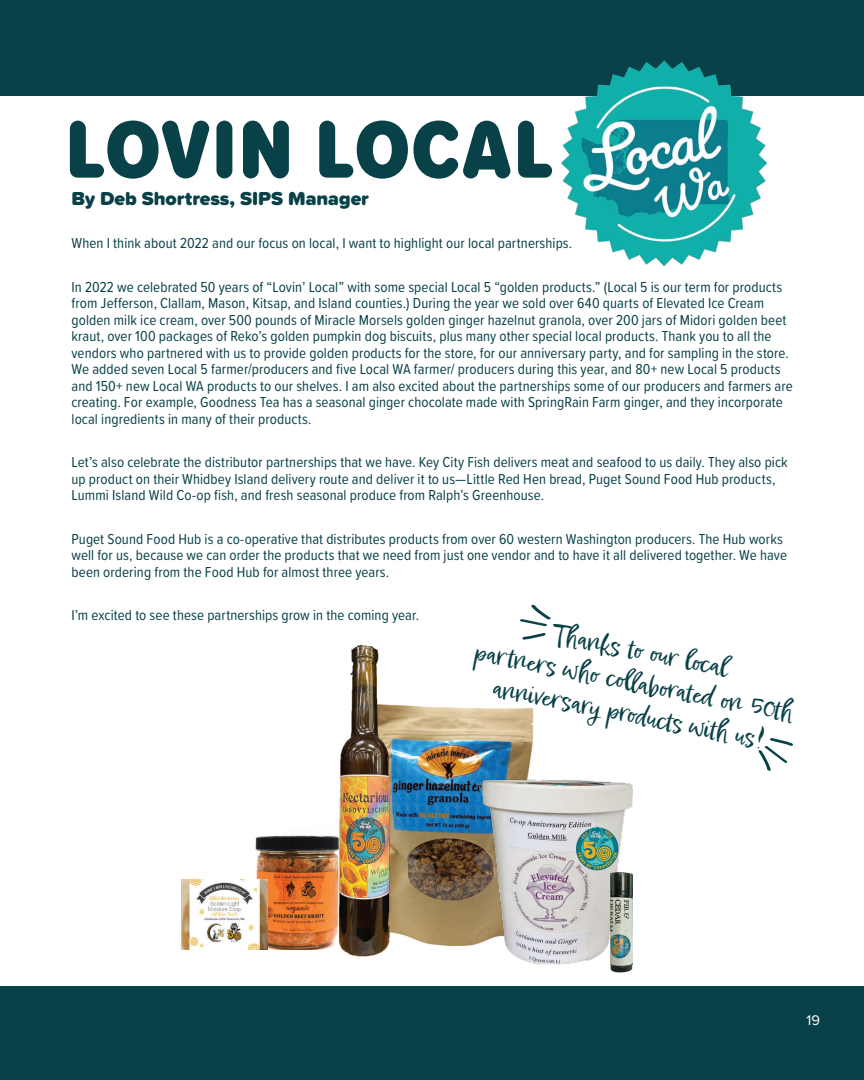
<style>
.page{position:relative;width:864px;height:1080px;background:#fff}
.page>*{position:absolute;margin:0;border:0;box-sizing:border-box;transform-origin:0 0}
.Story_Head{font:900 84.15px "Proxima Soft Cond";letter-spacing:.025em;color:#094148}
.t1{font:26.55px "Epicursive Script";color:#094148}
.Story_Head-2{font:900 19.5px "Proxima Soft";color:#094148}
.Story_Head-3{font:15px/16.5px "Proxima Soft Cond";letter-spacing:.005em;color:#094148}
.t2{font:14.55px "Proxima Nova";color:#fff}
</style>
<div class="page">
<img style="left:495px;top:707px;width:39px;height:21px">
<div style="left:0;top:0;width:864px;height:96px;background:#094148"></div>
<div style="left:0;top:987px;width:864px;height:93px;background:#094148"></div>
<img style="left:562px;top:60px;width:205px;height:206px">
<img style="left:413px;top:728px;width:289px;height:259px">
<img style="left:610px;top:872px;width:22px;height:101px">
<img style="left:182px;top:880px;width:55px;height:70px">
<img style="left:237px;top:644px;width:258px;height:313px">
<svg style="left:520px;top:604px;width:31px;height:36px"></svg>
<svg style="left:758px;top:738px;width:35px;height:33px"></svg>
<p class="Story_Head" style="left:66px;top:86px;width:489px">LOVIN LOCAL</p>
<p class="Story_Head-2" style="left:72px;top:184px;width:299px">By Deb Shortress, SIPS Manager</p>
<p class="Story_Head-3" style="left:72px;top:234px;width:502px">When I think about 2022 and our focus on local, I want to highlight our local partnerships.</p>
<p class="Story_Head-3" style="left:72px;top:278px;width:723px">In 2022 we celebrated 50 years of “Lovin’ Local” with some special Local 5 “golden products.” (Local 5 is our term for products from Jefferson, Clallam, Mason, Kitsap, and Island counties.) During the year we sold over 640 quarts of Elevated Ice Cream golden milk ice cream, over 500 pounds of Miracle Morsels golden ginger hazelnut granola, over 200 jars of Midori golden beet kraut, over 100 packages of Reko’s golden pumpkin dog biscuits, plus many other special local products. Thank you to all the vendors who partnered with us to provide golden products for the store, for our anniversary party, and for sampling in the store.<br>We added seven Local 5 farmer/producers and five Local WA farmer/ producers during this year, and 80+ new Local 5 products and 150+ new Local WA products to our shelves. I am also excited about the partnerships some of our producers and farmers are creating. For example, Goodness Tea has a seasonal ginger chocolate made with SpringRain Farm ginger, and they incorporate local ingredients in many of their products.</p>
<p class="Story_Head-3" style="left:72px;top:453px;width:718px">Let’s also celebrate the distributor partnerships that we have. Key City Fish delivers meat and seafood to us daily. They also pick up product on their Whidbey Island delivery route and deliver it to us—Little Red Hen bread, Puget Sound Food Hub products,<br>Lummi Island Wild Co-op fish, and fresh seasonal produce from Ralph’s Greenhouse.</p>
<p class="Story_Head-3" style="left:72px;top:530px;width:717px">Puget Sound Food Hub is a co-operative that distributes products from over 60 western Washington producers. The Hub works well for us, because we can order the products that we need from just one vendor and to have it all delivered together. We have been ordering from the Food Hub for almost three years.</p>
<p class="Story_Head-3" style="left:72px;top:606px;width:349px">I’m excited to see these partnerships grow in the coming year.</p>
<p class="t1" style="left:556px;top:617px;width:181px;rotate:11deg">Thanks to our local</p>
<p class="t1" style="left:480px;top:635px;width:325px;rotate:11deg">partners who coll aborated on 50th</p>
<p class="t1" style="left:497px;top:671px;width:276px;rotate:11deg">anniversary products with us!</p>
<p class="t2" style="left:806px;top:1009px;width:15px">19</p>
</div>
